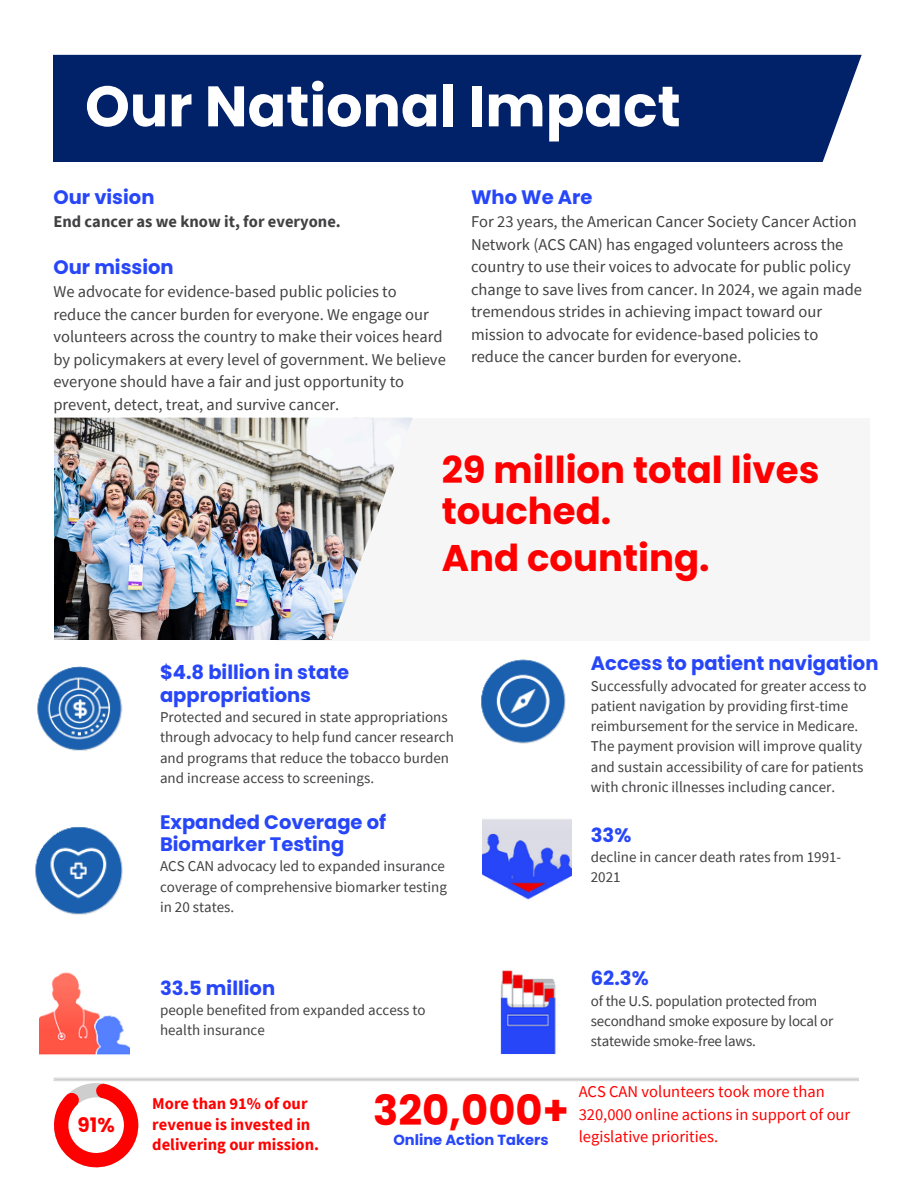
<style>
.page{position:relative;width:918px;height:1188px;background:#fff}
.page>*{position:absolute;margin:0;border:0;box-sizing:border-box;transform-origin:0 0}
.t1{font:700 57px "Poppins";color:#fff}
.t2{font:700 41.7px "Poppins";color:#f00}
.t3{font:700 37.05px/40.3px "Poppins";color:#f00}
.t4{font:700 19.95px "Poppins";color:#f00}
.t5{font:700 19.5px/22.5px "Poppins";color:#2746f8}
.t6{font:16.5px/22.5px "Source Sans Pro";color:#414042}
.t7{font:16.5px/22.5px "Source Sans Pro";color:#f00}
.t8{font:700 16.5px/20.2px "Source Sans Pro";color:#f00}
.t9{font:700 16.5px "Source Sans Pro";color:#414042}
.t10{font:15px/20.2px "Source Sans Pro";color:#414042}
.t11{font:700 14.7px "Poppins";color:#2746f8}
</style>
<div class="page">
<div style="left:53px;top:55px;width:809px;height:107px;background:#012169"></div>
<div style="left:276px;top:418px;width:593px;height:223px;background:#f6f6f6"></div>
<img style="left:54px;top:418px;width:359px;height:222px">
<img style="left:37px;top:666px;width:86px;height:85px">
<img style="left:40px;top:972px;width:90px;height:83px">
<svg style="left:53px;top:1077px;width:806px;height:90px"></svg>
<img style="left:483px;top:819px;width:88px;height:81px">
<img style="left:482px;top:659px;width:84px;height:85px">
<img style="left:35px;top:826px;width:88px;height:89px">
<img style="left:500px;top:970px;width:56px;height:84px">
<h3 class="t1" style="left:85px;top:66px;width:597px">Our National Impact</h3>
<h4 class="t5" style="left:53px;top:186px;width:103px">Our vision</h4>
<h4 class="t9" style="left:53px;top:211px;width:289px">End cancer as we know it, for everyone.</h4>
<p class="t5" style="left:53px;top:255px;width:122px">Our mission</p>
<p class="t6" style="left:53px;top:280px;width:394px">We advocate for evidence-based public policies to reduce the cancer burden for everyone. We engage our volunteers across the country to make their voices heard by policymakers at every level of government. We believe everyone should have a fair and just opportunity to prevent, detect, treat, and survive cancer.</p>
<p class="t5" style="left:471px;top:186px;width:123px">Who We Are</p>
<p class="t6" style="left:471px;top:210px;width:393px">For 23 years, the American Cancer Society Cancer Action Network (ACS CAN) has engaged volunteers across the country to use their voices to advocate for public policy change to save lives from cancer. In 2024, we again made tremendous strides in achieving impact toward our mission to advocate for evidence-based policies to reduce the cancer burden for everyone.</p>
<h4 class="t3" style="left:442px;top:450px;width:379px">29 million total lives touched.</h4>
<p class="t3" style="left:442px;top:537px;width:269px">And counting.</p>
<h3 class="t4" style="left:78px;top:1111px;width:39px">91%</h3>
<h2 class="t5" style="left:160px;top:661px;width:191px">$4.8 billion in state appropriations</h2>
<h2 class="t10" style="left:160px;top:707px;width:295px">Protected and secured in state appropriations through advocacy to help fund cancer research and programs that reduce the tobacco burden and increase access to screenings.</h2>
<p class="t5" style="left:160px;top:811px;width:228px">Expanded Coverage of<br>Biomarker Testing</p>
<h4 class="t10" style="left:160px;top:856px;width:288px">ACS CAN advocacy led to expanded insurance coverage of comprehensive biomarker testing in 20 states.</h4>
<p class="t5" style="left:591px;top:652px;width:289px">Access to patient navigation</p>
<p class="t10" style="left:591px;top:675px;width:277px">Successfully advocated for greater access to patient navigation by providing first-time reimbursement for the service in Medicare.<br>The payment provision will improve quality and sustain accessibility of care for patients with chronic illnesses including cancer.</p>
<h4 class="t5" style="left:591px;top:824px;width:42px">33%</h4>
<p class="t10" style="left:591px;top:846px;width:252px">decline in cancer death rates from 1991-<br>2021</p>
<h1 class="t5" style="left:160px;top:977px;width:117px">33.5 million</h1>
<h1 class="t10" style="left:160px;top:1000px;width:267px">people benefited from expanded access to health insurance</h1>
<p class="t5" style="left:591px;top:967px;width:59px">62.3%</p>
<h4 class="t10" style="left:591px;top:990px;width:244px">of the U.S. population protected from secondhand smoke exposure by local or statewide smoke-free laws.</h4>
<p class="t8" style="left:152px;top:1093px;width:168px">More than 91% of our revenue is invested in delivering our mission.</p>
<h4 class="t2" style="left:373px;top:1081px;width:197px">320,000+</h4>
<p class="t11" style="left:393px;top:1130px;width:157px">Online Action Takers</p>
<h4 class="t7" style="left:579px;top:1080px;width:273px">ACS CAN volunteers took more than<br>320,000 online actions in support of our legislative priorities.</h4>
</div>
